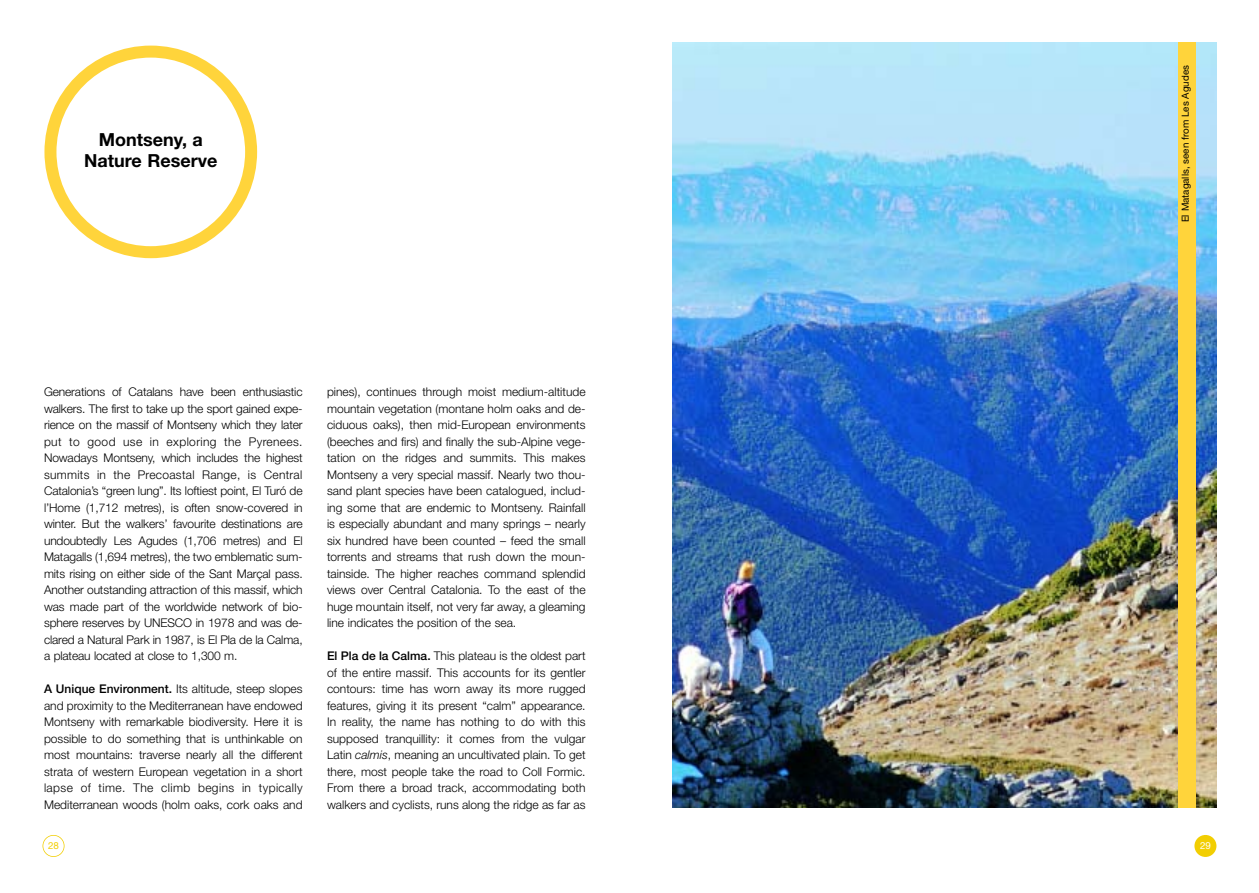
<style>
.page{position:relative;width:1259px;height:893px;background:#fff}
.page>*{position:absolute;margin:0;border:0;box-sizing:border-box;transform-origin:0 0}
.t1{font:700 18px/21px "Helvetica Neue";color:#000;text-align:center}
.t2{font:300 12px/16.5px "Helvetica Neue";color:#000;text-align:justify}
.t3{font:9.75px "Helvetica Neue";color:#000}
.t4{font:9.75px "Helvetica Neue";color:#fff}
.t5{font:9.75px "Helvetica Neue";color:#f2ce02}
.s1{font-weight:500}
.s2{font-style:italic}
</style>
<div class="page">
<div style="left:1194px;top:835px;width:22px;height:22px;background:#f2ce02;border-radius:50%"></div>
<img style="left:672px;top:43px;width:544px;height:765px">
<div style="left:43px;top:835px;width:21px;height:22px;border:2px solid #f2ce02;border-radius:50%"></div>
<svg style="left:44px;top:46px;width:213px;height:212px"></svg>
<div style="left:1178px;top:43px;width:17px;height:765px;background:#ffd43b"></div>
<h1 class="t1" style="left:84px;top:131px;width:135px">Montseny, a<br>Nature Reserve</h1>
<p class="t2" style="left:44px;top:383px;width:260px">Generations of Catalans have been enthusiastic walkers. The first to take up the sport gained expe&shy;rience on the massif of Montseny which they later put to good use in exploring the Pyrenees.<br>Nowadays Montseny, which includes the highest summits in the Precoastal Range, is Central Catalonia’s “green lung”. Its loftiest point, El Turó de l’Home (1,712 metres), is often snow-covered in winter. But the walkers’ favourite destinations are undoubtedly Les Agudes (1,706 metres) and El Matagalls (1,694 metres), the two emblematic sum&shy;mits rising on either side of the Sant Marçal pass.<br>Another outstanding attraction of this massif, which was made part of the worldwide network of bio&shy;sphere reserves by UNESCO in 1978 and was de&shy;clared a Natural Park in 1987, is El Pla de la Calma, a plateau located at close to 1,300 m.</p>
<p class="t2" style="left:44px;top:680px;width:260px"><span class="s1">A Unique Environment.</span> Its altitude, steep slopes and proximity to the Mediterranean have endowed Montseny with remarkable biodiversity. Here it is possible to do something that is unthinkable on most mountains: traverse nearly all the different strata of western European vegetation in a short lapse of time. The climb begins in typically Mediterranean woods (holm oaks, cork oaks and</p>
<p class="t5" style="left:48px;top:842px;width:12px">28</p>
<p class="t2" style="left:327px;top:383px;width:260px">pines), continues through moist medium-altitude mountain vegetation (montane holm oaks and de&shy;ciduous oaks), then mid-European environments (beeches and firs) and finally the sub-Alpine vege&shy;tation on the ridges and summits. This makes Montseny a very special massif. Nearly two thou&shy;sand plant species have been catalogued, includ&shy;ing some that are endemic to Montseny. Rainfall is especially abundant and many springs – nearly six hundred have been counted – feed the small torrents and streams that rush down the moun&shy;tainside. The higher reaches command splendid views over Central Catalonia. To the east of the huge mountain itself, not very far away, a gleaming line indicates the position of the sea.</p>
<p class="t2" style="left:327px;top:647px;width:260px"><span class="s1">El Pla de la Calma.</span> This plateau is the oldest part of the entire massif. This accounts for its gentler contours: time has worn away its more rugged features, giving it its present “calm” appearance.<br>In reality, the name has nothing to do with this supposed tranquillity: it comes from the vulgar Latin <span class="s2">calmis</span>, meaning an uncultivated plain. To get there, most people take the road to Coll Formic.<br>From there a broad track, accommodating both walkers and cyclists, runs along the ridge as far as</p>
<p class="t3" style="left:1182px;top:222px;width:159px;rotate:-90deg">El Matagalls, seen from Les Agudes</p>
<p class="t4" style="left:1200px;top:842px;width:12px">29</p>
</div>
